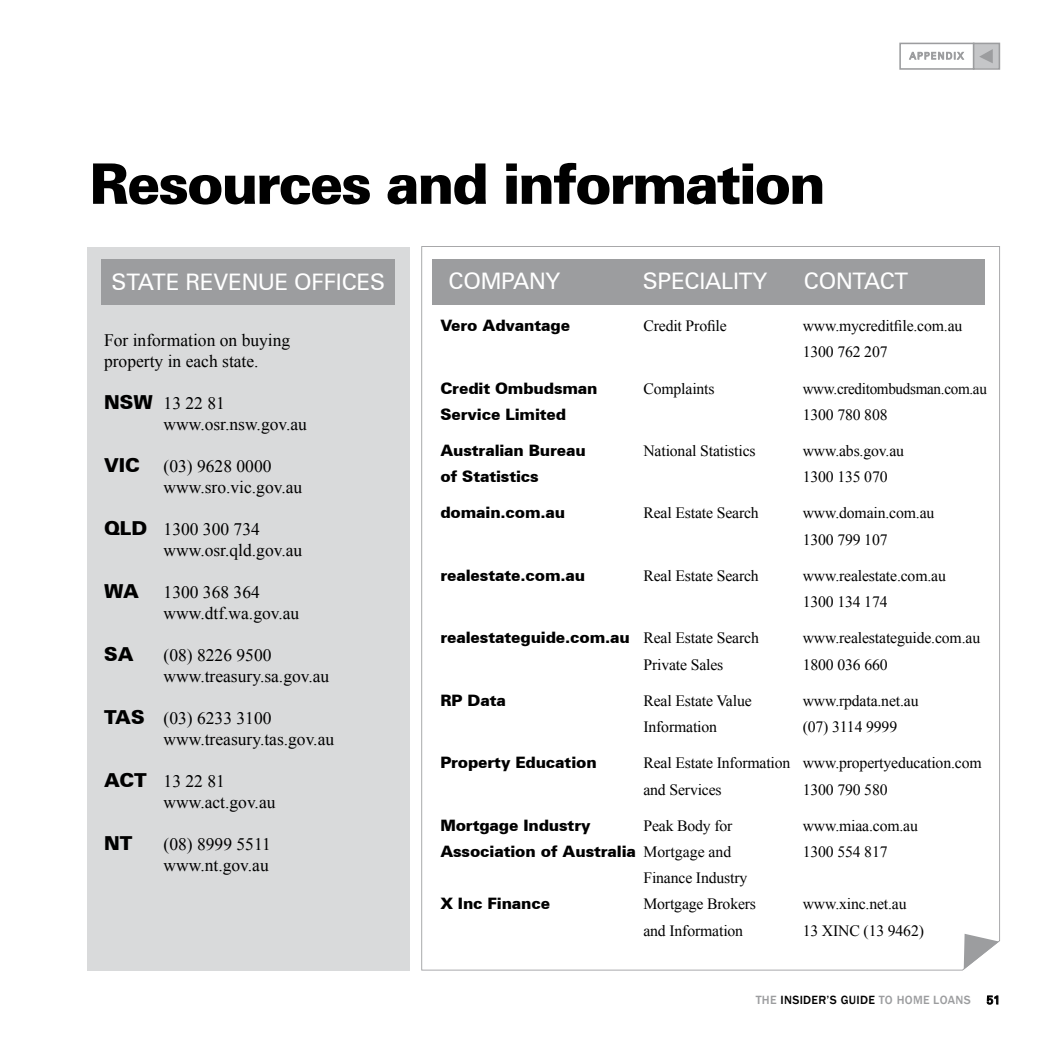
<style>
.page{position:relative;width:1042px;height:1042px;background:#fff}
.page>*{position:absolute;margin:0;border:0;box-sizing:border-box;transform-origin:0 0}
.t1{font:900 56px "Zurich BT";letter-spacing:-.04em;color:#000}
.t2{font:22.75px "Zurich BT";letter-spacing:-.01em;color:#fff}
.t3{font:900 19.25px "Zurich BT";color:#000}
.t4{font:17.5px/21px "Times New Roman";color:#000}
.t5{font:15.75px/26.2px "Times New Roman";letter-spacing:-.01em;color:#000}
.t6{font:900 15.75px "Zurich BT";letter-spacing:-.01em;color:#000}
.t7{font:15.75px "Times New Roman";letter-spacing:-.01em;color:#000;scale:.96 1}
.t8{font:500 12.25px "Franklin Gothic";letter-spacing:.025em;color:#9c9d9f}
.t9{font:11.72px "Zurich BT";color:#000;scale:1.05 1}
.s1{font-family:"Zurich BT";font-weight:900;font-size:19.25px}
.s2{font-family:"Times New Roman";font-weight:400}
.s3{color:#000}
</style>
<div class="page">
<div style="left:87px;top:247px;width:323px;height:723px;background:#d9dadb"></div>
<svg style="left:421px;top:246px;width:579px;height:724px"></svg>
<svg style="left:963px;top:934px;width:36px;height:35px"></svg>
<div style="left:101px;top:259px;width:294px;height:46px;background:#9c9d9f"></div>
<div style="left:432px;top:259px;width:553px;height:46px;background:#9c9d9f"></div>
<svg style="left:909px;top:52px;width:55px;height:8px"></svg>
<svg style="left:987px;top:995px;width:11px;height:9px"></svg>
<div style="left:899px;top:43px;width:75px;height:27px;border:2px solid #9c9d9f"></div>
<div style="left:974px;top:44px;width:24px;height:24px;background:#c5c6c8"></div>
<div style="left:973px;top:43px;width:27px;height:27px;border:2px solid #9c9d9f"></div>
<svg style="left:979px;top:49px;width:14px;height:14px"></svg>
<h1 class="t1" style="left:89px;top:150px;width:738px">Resources and information</h1>
<h2 class="t2" style="left:112px;top:268px;width:275px">STATE REVENUE OFFICES</h2>
<h2 class="t2" style="left:449px;top:267px;width:113px">COMPANY</h2>
<h2 class="t2" style="left:643px;top:267px;width:126px">SPECIALITY</h2>
<h2 class="t2" style="left:804px;top:267px;width:106px">CONTACT</h2>
<p class="t4" style="left:104px;top:330px;width:188px">For information on buying property in each state.</p>
<p class="t4" style="left:164px;top:393px;width:145px;text-indent:-59px"><span class="s1">NSW</span> 13 22 81 www.osr.nsw.gov.au</p>
<p class="t4" style="left:164px;top:456px;width:140px;text-indent:-59px"><span class="s1">VIC</span> (03) 9628 0000 www.sro.vic.gov.au</p>
<p class="t4" style="left:164px;top:519px;width:140px;text-indent:-59px"><span class="s1">QLD</span> 1300 300 734 www.osr.qld.gov.au</p>
<p class="t3" style="left:104px;top:580px;width:37px">WA</p>
<p class="t4" style="left:164px;top:582px;width:137px">1300 368 364 www.dtf.wa.gov.au</p>
<p class="t3" style="left:104px;top:643px;width:31px">SA</p>
<p class="t4" style="left:164px;top:645px;width:167px">(08) 8226 9500 www.treasury.sa.gov.au</p>
<p class="t4" style="left:164px;top:708px;width:172px;text-indent:-60px"><span class="s1">TAS</span> (03) 6233 3100 www.treasury.tas.gov.au</p>
<p class="t4" style="left:164px;top:771px;width:113px;text-indent:-60px"><span class="s1">ACT</span> 13 22 81 www.act.gov.au</p>
<p class="t3" style="left:104px;top:832px;width:30px">NT</p>
<p class="t4" style="left:164px;top:834px;width:109px">(08) 8999 5511 www.nt.gov.au</p>
<p class="t6" style="left:440px;top:316px;width:131px">Vero Advantage</p>
<p class="t5" style="left:643px;top:312px;width:85px">Credit Profile</p>
<p class="t5" style="left:803px;top:312px;width:161px">www.mycreditfile.com.au<br>1300 762 207</p>
<p class="t6" style="left:440px;top:378px;width:159px">Credit Ombudsman</p>
<p class="t5" style="left:643px;top:375px;width:73px">Complaints</p>
<p class="t7" style="left:803px;top:378px;width:193px">www.creditombudsman.com.au</p>
<p class="t6" style="left:440px;top:405px;width:127px">Service Limited</p>
<p class="t5" style="left:803px;top:401px;width:86px">1300 780 808</p>
<p class="t6" style="left:440px;top:441px;width:147px">Australian Bureau</p>
<p class="t5" style="left:643px;top:437px;width:114px">National Statistics</p>
<p class="t5" style="left:803px;top:437px;width:103px">www.abs.gov.au</p>
<p class="t6" style="left:440px;top:467px;width:100px">of Statistics</p>
<p class="t5" style="left:803px;top:464px;width:86px">1300 135 070</p>
<p class="t6" style="left:440px;top:503px;width:126px">domain.com.au</p>
<p class="t5" style="left:643px;top:500px;width:117px">Real Estate Search</p>
<p class="t5" style="left:803px;top:500px;width:133px">www.domain.com.au<br>1300 799 107</p>
<p class="t6" style="left:440px;top:566px;width:146px">realestate.com.au</p>
<p class="t5" style="left:643px;top:562px;width:117px">Real Estate Search</p>
<p class="t5" style="left:803px;top:562px;width:145px">www.realestate.com.au<br>1300 134 174</p>
<p class="t6" style="left:440px;top:628px;width:320px">realestateguide.com.au <span class="s2">Real Estate Search</span></p>
<p class="t5" style="left:803px;top:625px;width:179px">www.realestateguide.com.au</p>
<p class="t5" style="left:643px;top:651px;width:81px">Private Sales</p>
<p class="t5" style="left:803px;top:651px;width:86px">1800 036 660</p>
<p class="t6" style="left:440px;top:690px;width:67px">RP Data</p>
<p class="t5" style="left:643px;top:687px;width:110px">Real Estate Value</p>
<p class="t5" style="left:803px;top:687px;width:117px">www.rpdata.net.au</p>
<p class="t5" style="left:643px;top:713px;width:75px">Information</p>
<p class="t5" style="left:803px;top:713px;width:96px">(07) 3114 9999</p>
<p class="t6" style="left:440px;top:753px;width:158px">Property Education</p>
<p class="t5" style="left:643px;top:749px;width:340px">Real Estate Information www.propertyeducation.com and Services</p>
<p class="t5" style="left:803px;top:776px;width:86px">1300 790 580</p>
<p class="t6" style="left:440px;top:815px;width:152px">Mortgage Industry</p>
<p class="t5" style="left:643px;top:812px;width:91px">Peak Body for</p>
<p class="t5" style="left:803px;top:812px;width:117px">www.miaa.com.au</p>
<p class="t6" style="left:440px;top:842px;width:292px">Association of Australia <span class="s2">Mortgage and</span></p>
<p class="t5" style="left:803px;top:838px;width:86px">1300 554 817</p>
<p class="t5" style="left:643px;top:864px;width:105px">Finance Industry</p>
<p class="t6" style="left:440px;top:894px;width:111px">X Inc Finance</p>
<p class="t5" style="left:643px;top:891px;width:114px">Mortgage Brokers</p>
<p class="t5" style="left:803px;top:891px;width:105px">www.xinc.net.au</p>
<p class="t5" style="left:643px;top:917px;width:101px">and Information</p>
<p class="t5" style="left:803px;top:917px;width:123px">13 XINC (13 9462)</p>
<p class="t8" style="left:756px;top:992px;width:216px">THE <span class="s3">INSIDER’S GUIDE</span> TO HOME LOANS</p>
<p class="t9" style="left:986px;top:993px;width:14px">51</p>
</div>
